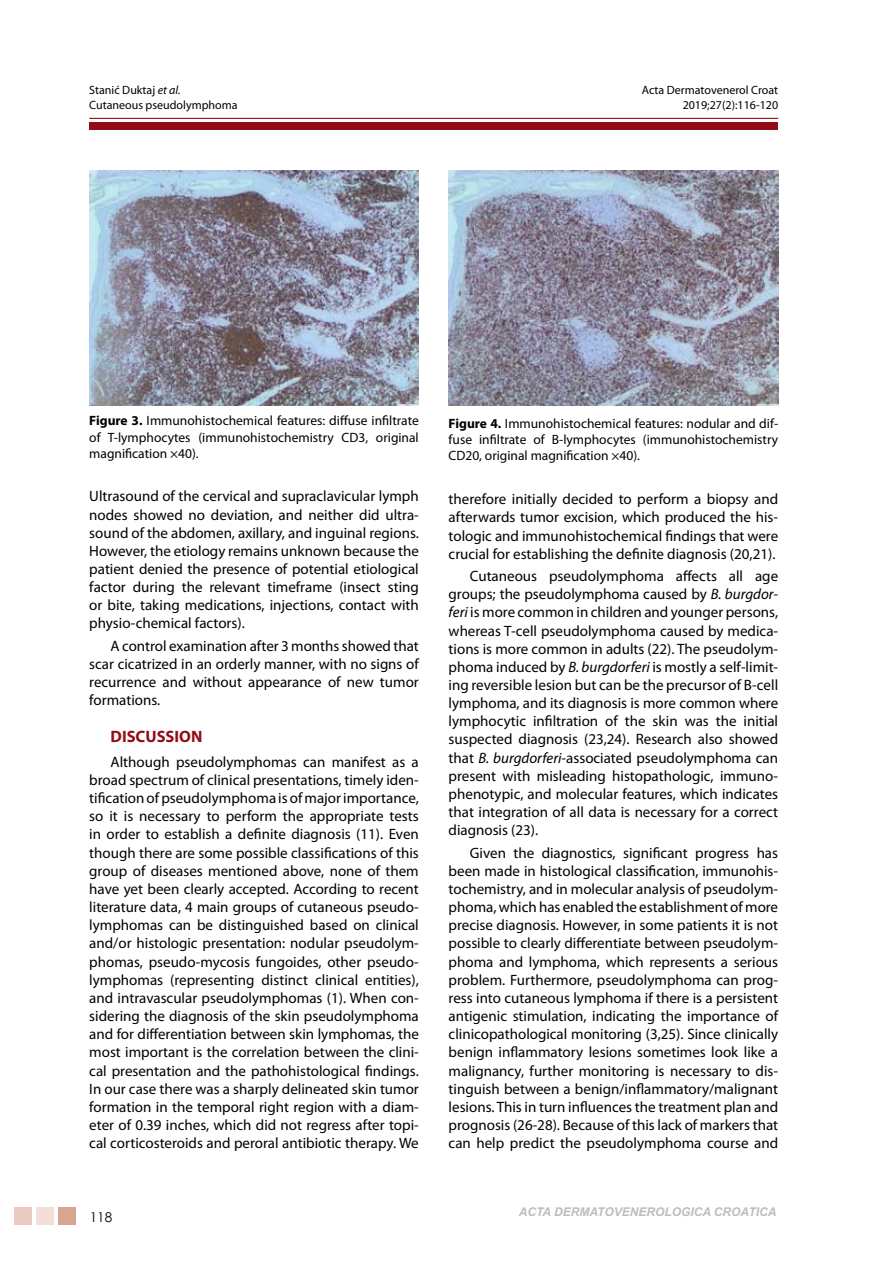
<style>
.page{position:relative;width:893px;height:1263px;background:#fff}
.page>*{position:absolute;margin:0;border:0;box-sizing:border-box;transform-origin:0 0}
.t1{font:700 16.5px "Myriad Pro";color:#930d17}
.t2{font:15px/18.1px "Myriad Pro";color:#000;text-align:justify}
.t3{font:13.5px/16.2px "Myriad Pro";color:#000;text-align:justify}
.t4{font:13.5px "Century Gothic";color:#000}
.t5{font:12px "Myriad Pro";color:#000}
.t6{font:italic 700 12px "Arial";color:#bcbdbe}
.s1{font-style:italic}
.s2{font-weight:700}
</style>
<div class="page">
<div style="left:89px;top:122px;width:689px;height:8px;background:#930d17"></div>
<hr style="left:89px;top:118px;width:689px;height:1px;background:#930d17">
<div style="left:14px;top:1207px;width:18px;height:18px;background:#eacbbe"></div>
<div style="left:36px;top:1207px;width:18px;height:18px;background:#f3dfd7"></div>
<div style="left:59px;top:1207px;width:17px;height:18px;background:#d9a591"></div>
<img style="left:89px;top:170px;width:330px;height:236px">
<img style="left:449px;top:170px;width:329px;height:236px">
<p class="t5" style="left:89px;top:83px;width:93px">Stanić Duktaj <span class="s1">et al.</span></p>
<p class="t5" style="left:642px;top:83px;width:138px">Acta Dermatovenerol Croat</p>
<p class="t5" style="left:89px;top:97px;width:150px">Cutaneous pseudolymphoma</p>
<p class="t5" style="left:683px;top:97px;width:97px">2019;27(2):116-120</p>
<p class="t3" style="left:89px;top:413px;width:331px"><span class="s2">Figure 3.</span> Immunohistochemical features: diffuse infiltrate of T-lymphocytes (immunohistochemistry CD3, original magnification ×40).</p>
<p class="t2" style="left:89px;top:487px;width:331px">Ultrasound of the cervical and supraclavicular lymph nodes showed no deviation, and neither did ultra&shy;sound of the abdomen, axillary, and inguinal regions.<br>However, the etiology remains unknown because the patient denied the presence of potential etiological factor during the relevant timeframe (insect sting or bite, taking medications, injections, contact with physio-chemical factors).</p>
<p class="t2" style="left:89px;top:636px;width:331px;text-indent:21px">A control examination after 3 months showed that scar cicatrized in an orderly manner, with no signs of recurrence and without appearance of new tumor formations.</p>
<p class="t1" style="left:111px;top:726px;width:93px">DISCUSSION</p>
<p class="t2" style="left:89px;top:752px;width:331px;text-indent:21px">Although pseudolymphomas can manifest as a broad spectrum of clinical presentations, timely iden&shy;tification of pseudolymphoma is of major importance, so it is necessary to perform the appropriate tests in order to establish a definite diagnosis (11). Even though there are some possible classifications of this group of diseases mentioned above, none of them have yet been clearly accepted. According to recent literature data, 4 main groups of cutaneous pseudo&shy;lymphomas can be distinguished based on clinical and/or histologic presentation: nodular pseudolym&shy;phomas, pseudo-mycosis fungoides, other pseudo&shy;lymphomas (representing distinct clinical entities), and intravascular pseudolymphomas (1). When con&shy;sidering the diagnosis of the skin pseudolymphoma and for differentiation between skin lymphomas, the most important is the correlation between the clini&shy;cal presentation and the pathohistological findings.<br>In our case there was a sharply delineated skin tumor formation in the temporal right region with a diam&shy;eter of 0.39 inches, which did not regress after topi&shy;cal corticosteroids and peroral antibiotic therapy. We</p>
<p class="t4" style="left:90px;top:1207px;width:24px">118</p>
<p class="t3" style="left:449px;top:415px;width:331px"><span class="s2">Figure 4.</span> Immunohistochemical features: nodular and dif&shy;fuse infiltrate of B-lymphocytes (immunohistochemistry CD20, original magnification ×40).</p>
<p class="t2" style="left:449px;top:490px;width:331px">therefore initially decided to perform a biopsy and afterwards tumor excision, which produced the his&shy;tologic and immunohistochemical findings that were crucial for establishing the definite diagnosis (20,21).</p>
<p class="t2" style="left:449px;top:567px;width:331px;text-indent:21px">Cutaneous pseudolymphoma affects all age groups; the pseudolymphoma caused by <span class="s1">B. burgdor&shy;feri</span> is more common in children and younger persons, whereas T-cell pseudolymphoma caused by medica&shy;tions is more common in adults (22). The pseudolym&shy;phoma induced by <span class="s1">B. burgdorferi</span> is mostly a self-limit&shy;ing reversible lesion but can be the precursor of B-cell lymphoma, and its diagnosis is more common where lymphocytic infiltration of the skin was the initial suspected diagnosis (23,24). Research also showed that <span class="s1">B. burgdorferi</span>-associated pseudolymphoma can present with misleading histopathologic, immuno&shy;phenotypic, and molecular features, which indicates that integration of all data is necessary for a correct diagnosis (23).</p>
<p class="t2" style="left:449px;top:843px;width:331px;text-indent:21px">Given the diagnostics, significant progress has been made in histological classification, immunohis&shy;tochemistry, and in molecular analysis of pseudolym&shy;phoma, which has enabled the establishment of more precise diagnosis. However, in some patients it is not possible to clearly differentiate between pseudolym&shy;phoma and lymphoma, which represents a serious problem. Furthermore, pseudolymphoma can prog&shy;ress into cutaneous lymphoma if there is a persistent antigenic stimulation, indicating the importance of clinicopathological monitoring (3,25). Since clinically benign inflammatory lesions sometimes look like a malignancy, further monitoring is necessary to dis&shy;tinguish between a benign/inflammatory/malignant lesions. This in turn influences the treatment plan and prognosis (26-28). Because of this lack of markers that can help predict the pseudolymphoma course and</p>
<p class="t6" style="left:519px;top:1204px;width:259px">ACTA DERMATOVENEROLOGICA CROATICA</p>
</div>
